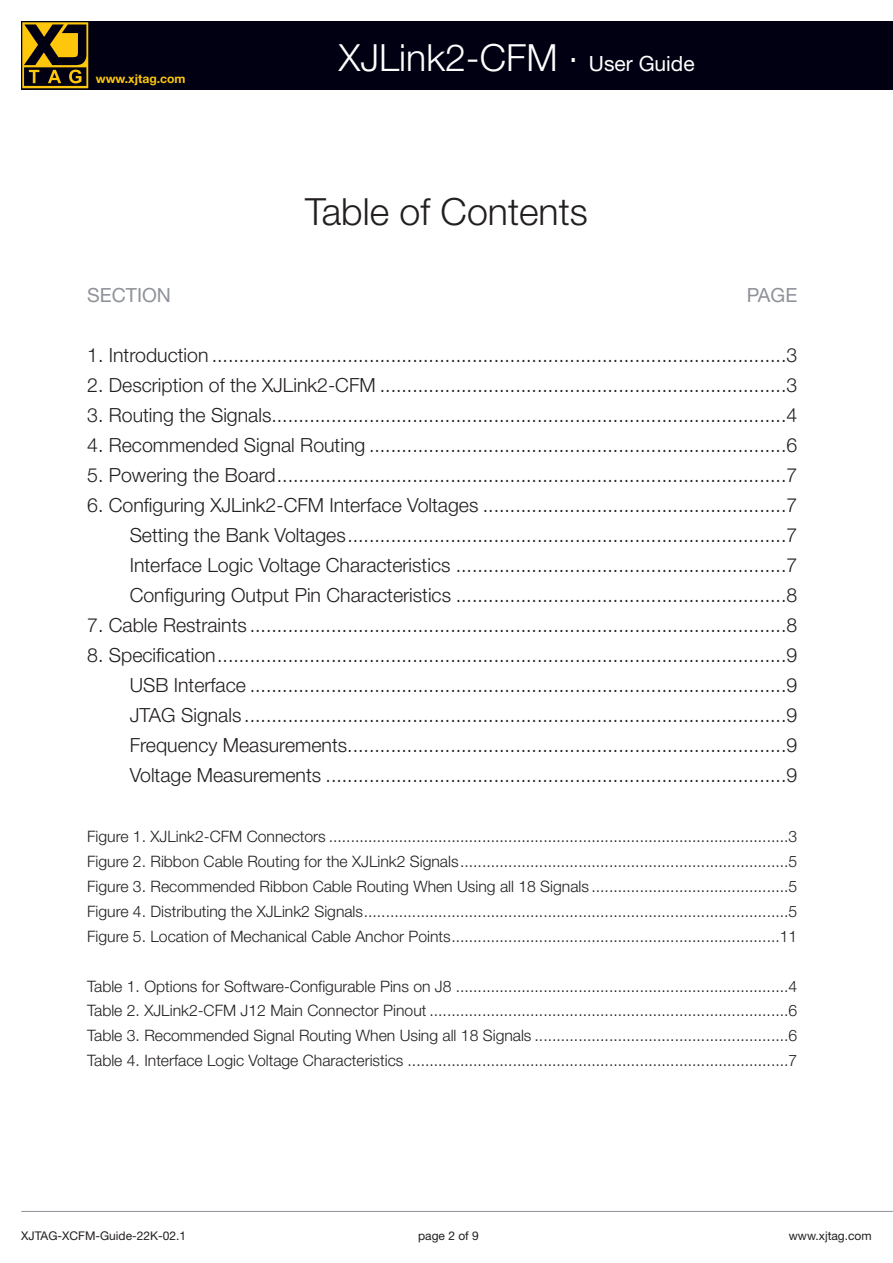
<style>
.page{position:relative;width:893px;height:1263px;background:#fff}
.page>*{position:absolute;margin:0;border:0;box-sizing:border-box;transform-origin:0 0}
.t1{font:300 37.5px "Helvetica Neue LT";color:#fff}
.t2{font:300 37.5px "Helvetica Neue LT";color:#231f20}
.t3{font:300 19.5px/30px "Helvetica Neue LT";color:#231f20;text-align:justify}
.t4{font:19.5px "Helvetica Neue LT";color:#8f9299}
.t5{font:300 15.75px/24.9px "Helvetica Neue LT";color:#231f20;text-align:justify}
.t6{font:700 12.15px "Helvetica Neue LT";color:#fec70c}
.t7{font:12px "Helvetica Neue LT";color:#231f20}
.s1{font-weight:400;font-size:21px}
</style>
<div class="page">
<hr style="left:21px;top:1211px;width:872px;height:1px;background:#8f9299">
<div style="left:21px;top:21px;width:872px;height:68px;background:#000012"></div>
<svg style="left:22px;top:22px;width:66px;height:66px"></svg>
<p class="t6" style="left:96px;top:72px;width:91px">www.xjtag.com</p>
<h1 class="t1" style="left:339px;top:35px;width:357px">XJLink2-CFM . <span class="s1">User Guide</span></h1>
<h1 class="t2" style="left:305px;top:189px;width:284px">Table of Contents</h1>
<p class="t4" style="left:87px;top:283px;width:85px">SECTION</p>
<p class="t4" style="left:747px;top:283px;width:52px">PAGE</p>
<p class="t3" style="left:87px;top:340px;width:712px">1. Introduction ..........................................................................................................3</p>
<p class="t3" style="left:87px;top:370px;width:712px">2. Description of the XJLink2-CFM ...........................................................................3</p>
<p class="t3" style="left:87px;top:400px;width:712px">3. Routing the Signals...............................................................................................4</p>
<p class="t3" style="left:87px;top:430px;width:712px">4. Recommended Signal Routing .............................................................................6</p>
<p class="t3" style="left:87px;top:460px;width:712px">5. Powering the Board..............................................................................................7</p>
<p class="t3" style="left:130px;top:490px;width:669px;text-indent:-43px">6. Configuring XJLink2-CFM Interface Voltages ........................................................7<br>Setting the Bank Voltages.................................................................................7<br>Interface Logic Voltage Characteristics .............................................................7<br>Configuring Output Pin Characteristics .............................................................8</p>
<p class="t3" style="left:87px;top:610px;width:712px">7. Cable Restraints ...................................................................................................8</p>
<p class="t3" style="left:130px;top:640px;width:669px;text-indent:-43px">8. Specification.........................................................................................................9<br>USB Interface ...................................................................................................9<br>JTAG Signals ....................................................................................................9<br>Frequency Measurements.................................................................................9<br>Voltage Measurements .....................................................................................9</p>
<p class="t5" style="left:87px;top:824px;width:712px">Figure 1. XJLink2-CFM Connectors .........................................................................................................3<br>Figure 2. Ribbon Cable Routing for the XJLink2 Signals...........................................................................5<br>Figure 3. Recommended Ribbon Cable Routing When Using all 18 Signals .............................................5<br>Figure 4. Distributing the XJLink2 Signals.................................................................................................5<br>Figure 5. Location of Mechanical Cable Anchor Points...........................................................................11</p>
<p class="t5" style="left:87px;top:973px;width:712px">Table 1. Options for Software-Configurable Pins on J8 ............................................................................4<br>Table 2. XJLink2-CFM J12 Main Connector Pinout ..................................................................................6<br>Table 3. Recommended Signal Routing When Using all 18 Signals ..........................................................6<br>Table 4. Interface Logic Voltage Characteristics .......................................................................................7</p>
<p class="t7" style="left:21px;top:1229px;width:166px">XJTAG-XCFM-Guide-22K-02.1</p>
<p class="t7" style="left:418px;top:1229px;width:62px">page 2 of 9</p>
<p class="t7" style="left:789px;top:1229px;width:84px">www.xjtag.com</p>
</div>
